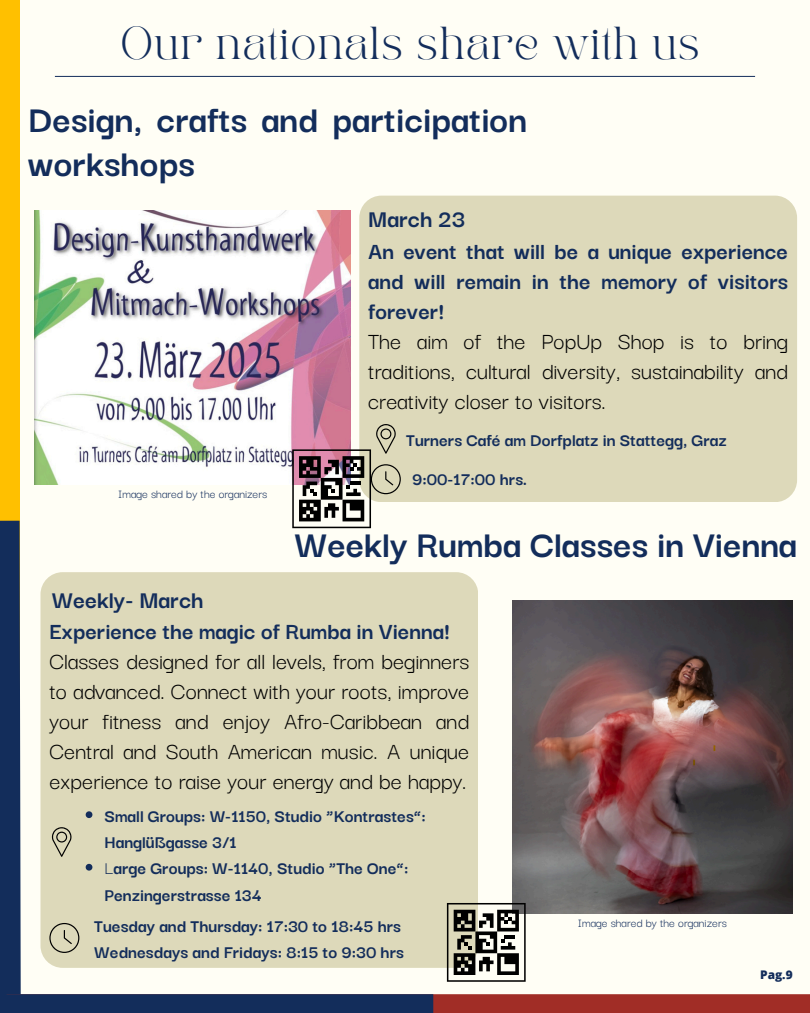
<style>
.page{position:relative;width:810px;height:1013px;background:#fff}
.page>*{position:absolute;margin:0;border:0;box-sizing:border-box;transform-origin:0 0}
.t1{font:700 40px/44.2px "Darker Grotesque";color:#132d5b}
.t2{font:32.3px "TAN PEARL Regular";letter-spacing:.035em;color:#132d5b}
.t3{font:700 26px "Darker Grotesque";color:#132d5b}
.t4{font:25px/30px "Darker Grotesque";color:#000}
.t5{font:700 19px/26.2px "Darker Grotesque";color:#132d5b}
.t6{font:13px "Darker Grotesque";color:#132d5b}
.t7{font:800 11.9px "Open Sans";color:#132d5b}
.s1{font-weight:700;color:#132d5b}
.s2{font-weight:400}
</style>
<div class="page">
<div style="left:0;top:0;width:810px;height:1012px;background:#fffef5"></div>
<hr style="left:55px;top:76px;width:700px;height:1px;background:#132d5b">
<div style="left:0;top:0;width:19px;height:499px;background:#ffc000"></div>
<svg style="left:0;top:499px;width:21px;height:495px;background:#263b5c"></svg>
<div style="left:7px;top:994px;width:803px;height:18px;background:#a12d26"></div>
<div style="left:0;top:994px;width:433px;height:18px;background:#132d5b"></div>
<div style="left:40px;top:572px;width:438px;height:395px;background:#ddd9ba;border-radius:22px"></div>
<svg style="left:52px;top:827px;width:19px;height:30px"></svg>
<svg style="left:49px;top:923px;width:30px;height:30px"></svg>
<img style="left:512px;top:600px;width:281px;height:313px">
<svg style="left:447px;top:903px;width:79px;height:78px"></svg>
<svg style="left:86px;top:811px;width:6px;height:7px"></svg>
<svg style="left:86px;top:863px;width:6px;height:7px"></svg>
<img style="left:35px;top:210px;width:316px;height:274px">
<div style="left:359px;top:196px;width:438px;height:306px;background:#ddd9ba;border-radius:22px"></div>
<svg style="left:292px;top:424px;width:109px;height:104px"></svg>
<p class="t2" style="left:120px;top:26px;width:581px">Our nationals share with us</p>
<h5 class="t1" style="left:28px;top:94px;width:500px">Design, crafts and participation workshops</h5>
<p class="t3" style="left:368px;top:199px;width:98px">March 23</p>
<p class="t4" style="left:368px;top:235px;width:421px"><span class="s1">An event that will be a unique experience and will remain in the memory of visitors forever!<br></span>The aim of the PopUp Shop is to bring traditions, cultural diversity, sustainability and creativity closer to visitors.</p>
<p class="t6" style="left:118px;top:484px;width:150px">Image shared by the organizers</p>
<h4 class="t3" style="left:52px;top:581px;width:153px">Weekly- March</h4>
<h1 class="t5" style="left:406px;top:425px;width:322px">Turners Café am Dorfplatz in Stattegg, Graz</h1>
<p class="t5" style="left:412px;top:464px;width:117px">9:00-17:00 hrs.</p>
<h3 class="t1" style="left:295px;top:520px;width:504px">Weekly Rumba Classes in Vienna</h3>
<h1 class="t4" style="left:49px;top:614px;width:421px"><span class="s1">Experience the magic of Rumba in Vienna!<br></span>Classes designed for all levels, from beginners to advanced. Connect with your roots, improve your fitness and enjoy Afro-Caribbean and Central and South American music. A unique experience to raise your energy and be happy.</h1>
<p class="t5" style="left:105px;top:801px;width:323px">Small Groups: W-1150, Studio “Kontrastes”:<br>Hanglüßgasse 3/1</p>
<h5 class="t5" style="left:105px;top:854px;width:305px"><span class="s2">L</span>arge Groups: W-1140, Studio “The One”:<br>Penzingerstrasse 134</h5>
<p class="t5" style="left:94px;top:911px;width:311px">Tuesday and Thursday: 17:30 to 18:45 hrs<br>Wednesdays and Fridays: 8:15 to 9:30 hrs</p>
<p class="t6" style="left:578px;top:912px;width:150px">Image shared by the organizers</p>
<h2 class="t7" style="left:760px;top:966px;width:34px">Pag.9</h2>
</div>
